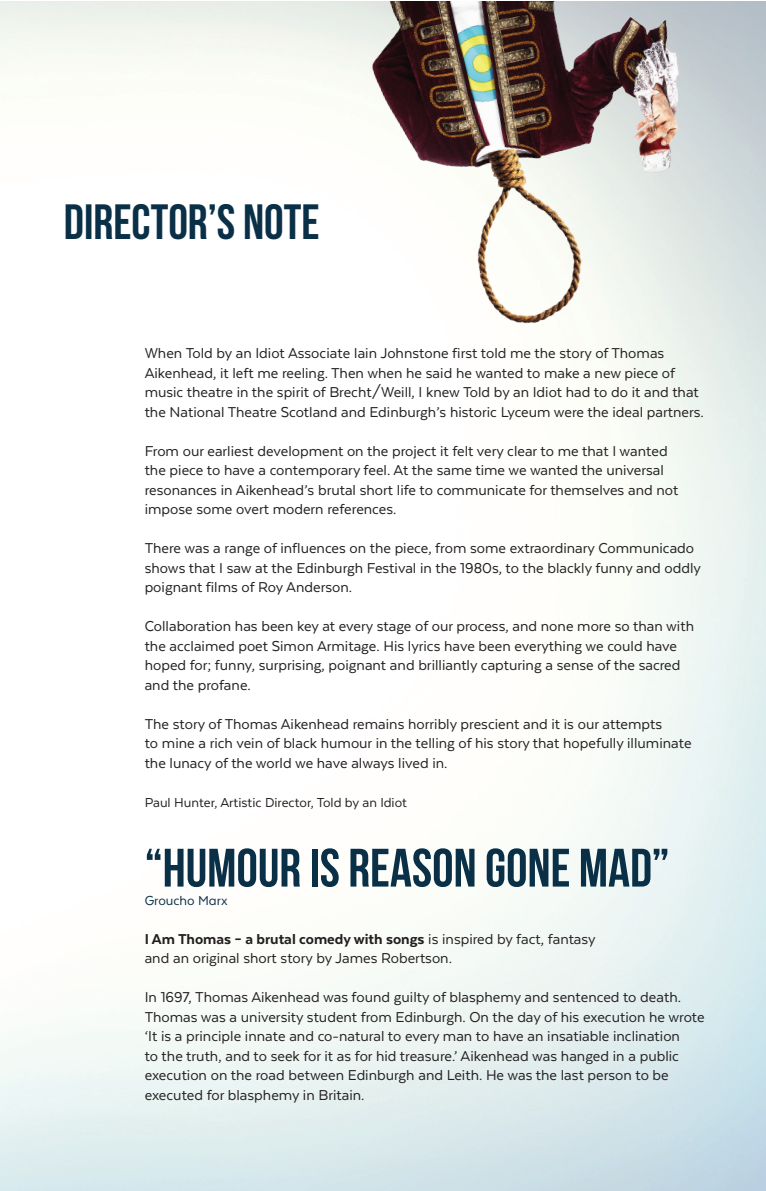
<style>
.page{position:relative;width:766px;height:1191px;background:#fff}
.page>*{position:absolute;margin:0;border:0;box-sizing:border-box;transform-origin:0 0}
.t1{font:700 54px "Bebas Neue";color:#0a3047}
.t2{font:700 49.5px "Bebas Neue";color:#0a3047}
.t3{font:16.5px/19.5px "Texta";color:#231f20}
.t4{font:15px "Texta";color:#231f20}
.t5{font:15px "Texta Alt";color:#0a3047}
.s1{font-weight:800}
</style>
<div class="page">
<img style="left:351px;top:1px;width:335px;height:330px">
<h2 class="t2" style="left:64px;top:195px;width:257px">DIRECTOR’S NOTE</h2>
<p class="t3" style="left:145px;top:343px;width:560px">When Told by an Idiot Associate Iain Johnstone first told me the story of Thomas Aikenhead, it left me reeling. Then when he said he wanted to make a new piece of music theatre in the spirit of Brecht/Weill, I knew Told by an Idiot had to do it and that the National Theatre Scotland and Edinburgh’s historic Lyceum were the ideal partners.</p>
<p class="t3" style="left:145px;top:441px;width:535px">From our earliest development on the project it felt very clear to me that I wanted the piece to have a contemporary feel. At the same time we wanted the universal resonances in Aikenhead’s brutal short life to communicate for themselves and not impose some overt modern references.</p>
<p class="t3" style="left:145px;top:538px;width:557px">There was a range of influences on the piece, from some extraordinary Communicado shows that I saw at the Edinburgh Festival in the 1980s, to the blackly funny and oddly poignant films of Roy Anderson.</p>
<p class="t3" style="left:145px;top:616px;width:550px">Collaboration has been key at every stage of our process, and none more so than with the acclaimed poet Simon Armitage. His lyrics have been everything we could have hoped for; funny, surprising, poignant and brilliantly capturing a sense of the sacred and the profane.</p>
<p class="t3" style="left:145px;top:714px;width:548px">The story of Thomas Aikenhead remains horribly prescient and it is our attempts<br>to mine a rich vein of black humour in the telling of his story that hopefully illuminate the lunacy of the world we have always lived in.</p>
<p class="t4" style="left:145px;top:794px;width:264px">Paul Hunter, Artistic Director, Told by an Idiot</p>
<h1 class="t1" style="left:145px;top:838px;width:526px">“HUMOUR IS REASON GONE MAD”</h1>
<p class="t5" style="left:145px;top:892px;width:84px">Groucho Marx</p>
<p class="t3" style="left:145px;top:928px;width:452px"><span class="s1">I Am Thomas – a brutal comedy with songs</span> is inspired by fact, fantasy and an original short story by James Robertson.</p>
<p class="t3" style="left:145px;top:987px;width:561px">In 1697, Thomas Aikenhead was found guilty of blasphemy and sentenced to death.<br>Thomas was a university student from Edinburgh. On the day of his execution he wrote ‘It is a principle innate and co-natural to every man to have an insatiable inclination<br>to the truth, and to seek for it as for hid treasure.’ Aikenhead was hanged in a public execution on the road between Edinburgh and Leith. He was the last person to be executed for blasphemy in Britain.</p>
</div>
